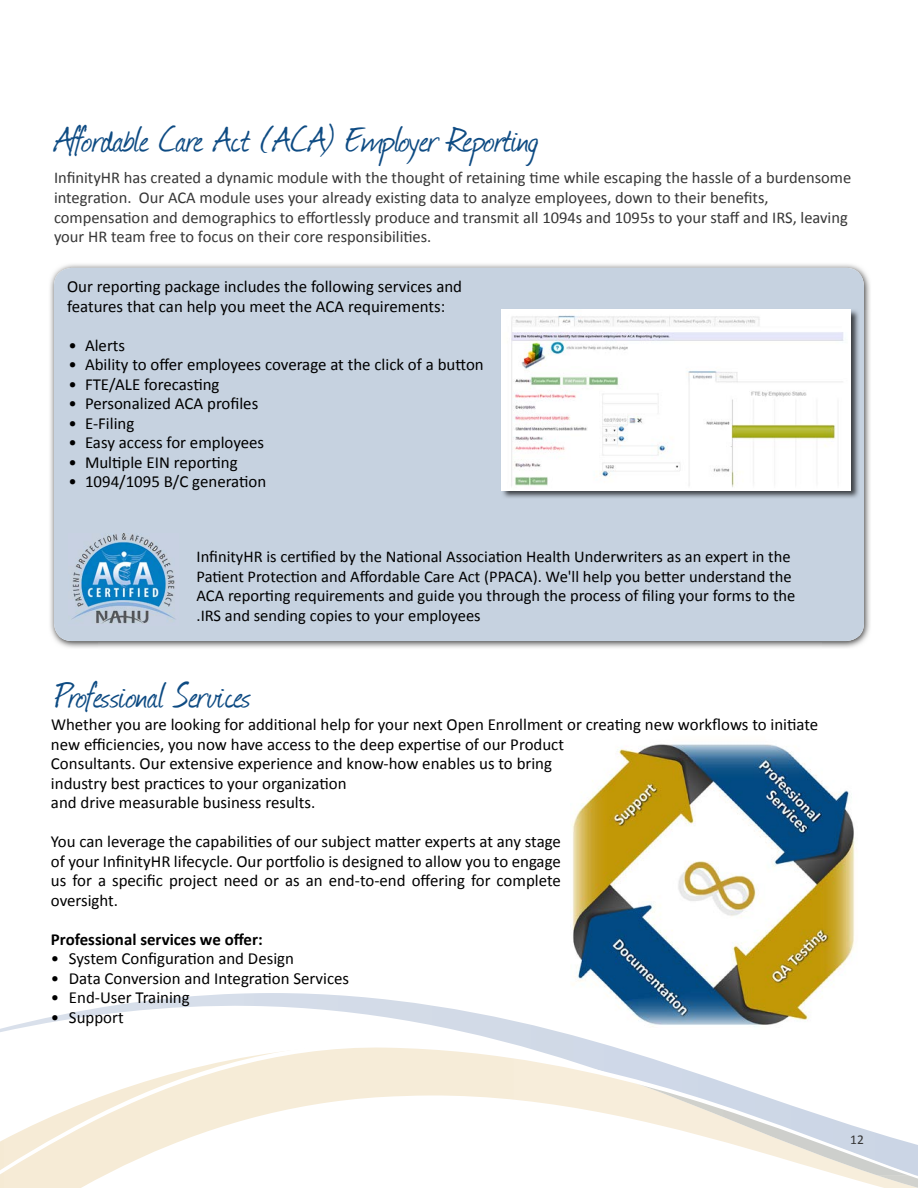
<style>
.page{position:relative;width:918px;height:1188px;background:#fff}
.page>*{position:absolute;margin:0;border:0;box-sizing:border-box;transform-origin:0 0}
.t1{font:42px "Journal";color:#0e4b83}
.t2{font:16.8px/19.5px "Calibri";color:#000}
.t3{font:700 16.8px "Calibri";color:#000}
.t4{font:16.5px/19.8px "Calibri";color:#363636}
.t5{font:16.5px/19.8px "Calibri";color:#000}
.t6{font:13.5px "Calibri";color:#363636}
</style>
<div class="page">
<img style="left:0;top:993px;width:592px;height:48px">
<svg style="left:0;top:1041px;width:918px;height:147px"></svg>
<img style="left:50px;top:264px;width:820px;height:46px">
<img style="left:50px;top:310px;width:48px;height:338px">
<img style="left:821px;top:310px;width:49px;height:338px">
<div style="left:54px;top:268px;width:810px;height:373px;background:#c6d2e0;border-radius:18px"></div>
<img style="left:501px;top:309px;width:358px;height:189px">
<img style="left:502px;top:309px;width:349px;height:181px">
<img style="left:570px;top:744px;width:285px;height:285px">
<img style="left:72px;top:534px;width:103px;height:90px">
<h1 class="t1" style="left:54px;top:111px;width:486px">Affordable Care Act (ACA) Employer Reporting</h1>
<p class="t4" style="left:54px;top:167px;width:799px">InfinityHR has created a dynamic module with the thought of retaining time while escaping the hassle of a burdensome integration. Our ACA module uses your already existing data to analyze employees, down to their benefits, compensation and demographics to effortlessly produce and transmit all 1094s and 1095s to your staff and IRS, leaving your HR team free to focus on their core responsibilities.</p>
<p class="t2" style="left:67px;top:277px;width:397px">Our reporting package includes the following services and features that can help you meet the ACA requirements:</p>
<p class="t2" style="left:69px;top:335px;width:58px">• Alerts</p>
<p class="t2" style="left:69px;top:355px;width:417px">• Ability to offer employees coverage at the click of a button</p>
<p class="t2" style="left:69px;top:374px;width:153px">• FTE/ALE forecasting</p>
<p class="t2" style="left:69px;top:394px;width:191px">• Personalized ACA profiles</p>
<p class="t2" style="left:69px;top:413px;width:67px">• E-Filing</p>
<p class="t2" style="left:69px;top:433px;width:197px">• Easy access for employees</p>
<p class="t2" style="left:69px;top:452px;width:171px">• Multiple EIN reporting</p>
<p class="t2" style="left:69px;top:472px;width:199px">• 1094/1095 B/C generation</p>
<p class="t5" style="left:197px;top:546px;width:600px">InfinityHR is certified by the National Association Health Underwriters as an expert in the Patient Protection and Affordable Care Act (PPACA). We'll help you better understand the ACA reporting requirements and guide you through the process of filing your forms to the .IRS and sending copies to your employees</p>
<h1 class="t1" style="left:55px;top:667px;width:197px">Professional Services</h1>
<p class="t2" style="left:51px;top:715px;width:769px">Whether you are looking for additional help for your next Open Enrollment or creating new workflows to initiate new efficiencies, you now have access to the deep expertise of our Product<br>Consultants. Our extensive experience and know-how enables us to bring<br>industry best practices to your organization<br>and drive measurable business results.</p>
<p class="t2" style="left:51px;top:832px;width:512px;text-align:justify">You can leverage the capabilities of our subject matter experts at any stage of your InfinityHR lifecycle. Our portfolio is designed to allow you to engage us for a specific project need or as an end-to-end offering for complete oversight.</p>
<p class="t3" style="left:51px;top:927px;width:213px">Professional services we offer:</p>
<p class="t2" style="left:51px;top:949px;width:245px">• System Configuration and Design</p>
<p class="t2" style="left:51px;top:968px;width:300px">• Data Conversion and Integration Services</p>
<p class="t2" style="left:51px;top:988px;width:140px">• End-User Training</p>
<p class="t2" style="left:51px;top:1007px;width:74px">• Support</p>
<p class="t6" style="left:850px;top:1130px;width:15px">12</p>
</div>
